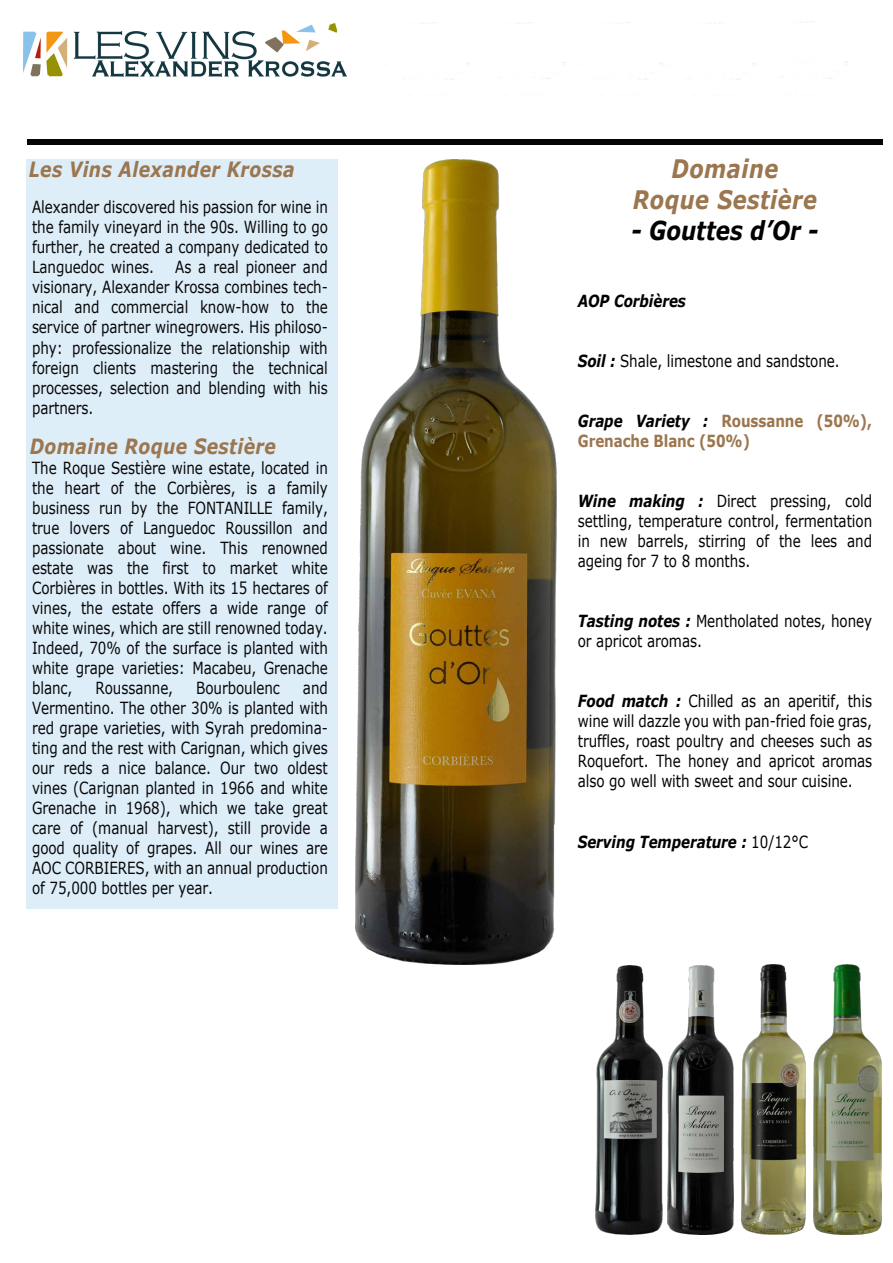
<style>
.page{position:relative;width:893px;height:1263px;background:#fff}
.page>*{position:absolute;margin:0;border:0;box-sizing:border-box;transform-origin:0 0}
.t1{font:italic 700 26.1px "Verdana";color:#020202;scale:.82 1}
.t2{font:italic 700 25.5px/30.6px "Verdana";letter-spacing:.025em;color:#9b764e;text-align:center;scale:.82 1}
.t3{font:italic 700 21px "Verdana";letter-spacing:.025em;color:#9b764e;scale:.82 1}
.t4{font:16.65px/20px "Verdana";letter-spacing:-.005em;color:#070707;text-align:justify;scale:.81 1}
.t5{font:16.65px/20px "Verdana";letter-spacing:-.005em;color:#020202;text-align:justify;scale:.81 1}
.t6{font:700 16.65px/20px "Verdana";letter-spacing:-.005em;color:#9b764e;scale:.81 1}
.t7{font:italic 700 16.65px "Verdana";letter-spacing:-.005em;color:#020202;scale:.81 1}
.t8{font:italic 700 16.65px "Verdana";letter-spacing:-.005em;color:#000;scale:.81 1}
.s1{font-weight:700;font-style:italic}
.s2{font-style:italic;color:#020202}
.s3{font-weight:400;font-style:normal}
</style>
<div class="page">
<img style="left:355px;top:160px;width:201px;height:805px">
<img style="left:24px;top:24px;width:323px;height:53px">
<div style="left:26px;top:159px;width:311px;height:749px;background:#deeef9"></div>
<div style="left:27px;top:139px;width:855px;height:6px;background:#050505"></div>
<img style="left:741px;top:965px;width:65px;height:270px">
<img style="left:814px;top:965px;width:67px;height:269px">
<img style="left:667px;top:965px;width:67px;height:269px">
<img style="left:596px;top:965px;width:66px;height:270px">
<p class="t3" style="left:29px;top:154px;width:326px">Les Vins Alexander Krossa</p>
<p class="t4" style="left:32px;top:197px;width:367px">Alexander discovered his passion for wine in the family vineyard in the 90s. Willing to go further, he created a company dedicated to Languedoc wines.</p>
<p class="t4" style="left:32px;top:257px;width:367px;text-indent:143px">As a real pioneer and visionary, Alexander Krossa combines tech&shy;nical and commercial know-how to the service of partner winegrowers. His philoso&shy;phy: professionalize the relationship with foreign clients mastering the technical processes, selection and blending with his partners.</p>
<p class="t3" style="left:30px;top:432px;width:302px">Domaine Roque Sestière</p>
<p class="t4" style="left:32px;top:457px;width:367px">The Roque Sestière wine estate, located in the heart of the Corbières, is a family business run by the FONTANILLE family, true lovers of Languedoc Roussillon and passionate about wine. This renowned estate was the first to market white Corbières in bottles. With its 15 hectares of vines, the estate offers a wide range of white wines, which are still renowned today.<br>Indeed, 70% of the surface is planted with white grape varieties: Macabeu, Grenache blanc,</p>
<p class="t4" style="left:32px;top:678px;width:367px;text-indent:271px">and Vermentino. The other 30% is planted with red grape varieties, with Syrah predomina&shy;ting and the rest with Carignan, which gives our reds a nice balance. Our two oldest vines (Carignan planted in 1966 and white Grenache in 1968), which we take great care of (manual harvest), still provide a good quality of grapes. All our wines are AOC CORBIERES, with an annual production of 75,000 bottles per year.</p>
<p class="t4" style="left:95px;top:678px;width:97px">Roussanne,</p>
<p class="t4" style="left:196px;top:678px;width:105px">Bourboulenc</p>
<h2 class="t2" style="left:633px;top:153px;width:226px">Domaine<br>Roque Sestière</h2>
<h1 class="t1" style="left:631px;top:212px;width:230px">- Gouttes d’Or -</h1>
<p class="t8" style="left:578px;top:289px;width:135px">AOP Corbières</p>
<p class="t5" style="left:578px;top:351px;width:325px"><span class="s1">Soil :</span> Shale, limestone and sandstone.</p>
<p class="t6" style="left:578px;top:411px;width:365px"><span class="s2">Grape Variety :</span> Roussanne (50%),<br>Grenache Blanc (50%)</p>
<p class="t5" style="left:578px;top:491px;width:365px"><span class="s1">Wine making :</span> Direct pressing, cold settling, temperature control, fermentation in new barrels, stirring of the lees and ageing for 7 to 8 months.</p>
<p class="t5" style="left:578px;top:611px;width:365px"><span class="s1">Tasting notes :</span> Mentholated notes, honey or apricot aromas.</p>
<p class="t5" style="left:578px;top:691px;width:365px"><span class="s1">Food match :</span> Chilled as an aperitif, this wine will dazzle you with pan-fried foie gras, truffles, roast poultry and cheeses such as Roquefort. The honey and apricot aromas also go well with sweet and sour cuisine.</p>
<p class="t7" style="left:578px;top:830px;width:286px">Serving Temperature : <span class="s3">10/12°C</span></p>
</div>
